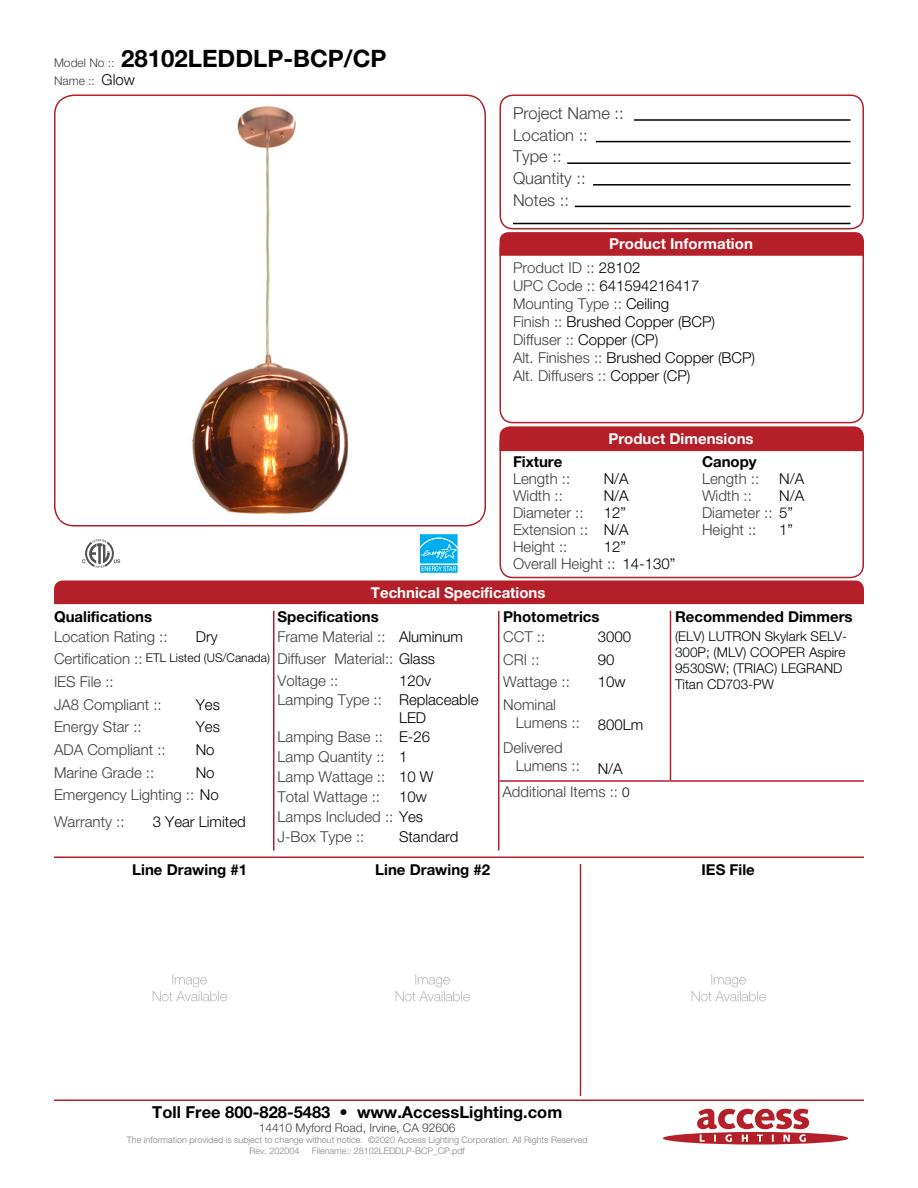
<style>
.page{position:relative;width:918px;height:1188px;background:#fff}
.page>*{position:absolute;margin:0;border:0;box-sizing:border-box;transform-origin:0 0}
.t1{font:700 24px "Helvetica Neue LT Std";color:#000001}
.Left_Justify{font:300 16.5px "Helvetica Neue LT Std";color:#3e3e3f}
.t2{font:700 16.5px "Helvetica Neue LT Std";color:#000001}
.Left_Justify-2{font:300 15px/18px "Helvetica Neue LT Std";color:#3e3e3f}
.Left_Justify-3{font:300 15px/18px "Helvetica Neue LT Std";color:#000001}
.Left_Justify-4{font:700 15px "Helvetica Neue LT Std";color:#000001}
.t3{font:700 15px "Helvetica Neue LT Std";color:#fff}
.Left_Justify-5{font:300 13.5px/16.2px "Helvetica Neue LT Std";color:#000001}
.t4{font:300 12px "Helvetica Neue LT Std";color:#3e3e3f}
.Left_Justify-6{font:300 12px "Helvetica Neue LT Std";color:#000001}
.t5{font:300 9px "Helvetica Neue LT Std";color:#808285}
.s1{font-weight:300;font-size:12px;color:#3e3e3f}
.s2{font-size:15px;color:#000001}
.s3{color:#000001}
.s4{color:#3e3e3f}
.s5{font-size:13.5px;color:#000001}
</style>
<div class="page">
<svg style="left:663px;top:1109px;width:185px;height:36px"></svg>
<div style="left:499px;top:94px;width:365px;height:135px;border:2px solid #b41f2a;border-radius:13px"></div>
<div style="left:499px;top:235px;width:365px;height:188px;border:2px solid #b41f2a;border-radius:13px"></div>
<div style="left:499px;top:430px;width:365px;height:148px;border:2px solid #b41f2a;border-radius:13px"></div>
<hr style="left:634px;top:119px;width:217px;height:2px;background:#000001">
<hr style="left:596px;top:141px;width:254px;height:1px;background:#000001">
<hr style="left:593px;top:184px;width:258px;height:2px;background:#000001">
<hr style="left:567px;top:162px;width:283px;height:2px;background:#000001">
<hr style="left:575px;top:206px;width:275px;height:1px;background:#000001">
<hr style="left:513px;top:223px;width:337px;height:1px;background:#000001">
<svg style="left:500px;top:232px;width:364px;height:24px"></svg>
<div style="left:500px;top:426px;width:364px;height:25px;background:#b41f2a"></div>
<div style="left:54px;top:580px;width:810px;height:24px;background:#b41f2a"></div>
<hr style="left:54px;top:856px;width:810px;height:2px;background:#b41f2a">
<hr style="left:54px;top:1100px;width:810px;height:1px;background:#b41f2a">
<hr style="left:670px;top:611px;width:1px;height:170px;background:#b41f2a">
<hr style="left:580px;top:864px;width:1px;height:232px;background:#b41f2a">
<hr style="left:498px;top:611px;width:2px;height:239px;background:#b41f2a">
<hr style="left:273px;top:611px;width:1px;height:239px;background:#b41f2a">
<div style="left:54px;top:94px;width:432px;height:432px;border:2px solid #b41f2a;border-radius:20px"></div>
<hr style="left:500px;top:780px;width:364px;height:2px;background:#b41f2a">
<img style="left:61px;top:106px;width:418px;height:414px">
<svg style="left:82px;top:539px;width:38px;height:29px"></svg>
<svg style="left:419px;top:534px;width:39px;height:39px"></svg>
<img style="left:152px;top:974px;width:75px;height:28px">
<img style="left:395px;top:974px;width:75px;height:28px">
<img style="left:691px;top:974px;width:75px;height:28px">
<p class="t1" style="left:54px;top:44px;width:334px"><span class="s1">Model No ::</span> 28102LEDDLP-BCP/CP</p>
<p class="t4" style="left:54px;top:73px;width:82px">Name :: <span class="s2">Glow</span></p>
<p class="Left_Justify" style="left:513px;top:103px;width:112px">Project Name ::</p>
<p class="Left_Justify" style="left:513px;top:125px;width:76px">Location ::</p>
<p class="Left_Justify" style="left:513px;top:146px;width:50px">Type ::</p>
<p class="Left_Justify" style="left:513px;top:168px;width:74px">Quantity ::</p>
<p class="Left_Justify" style="left:513px;top:190px;width:57px">Notes ::</p>
<p class="t3" style="left:609px;top:235px;width:145px">Product Information</p>
<p class="Left_Justify-2" style="left:513px;top:259px;width:129px">Product ID :: <span class="s3">28102</span></p>
<p class="Left_Justify-3" style="left:513px;top:277px;width:188px"><span class="s4">UPC Code ::</span> 641594216417</p>
<p class="Left_Justify-2" style="left:513px;top:295px;width:158px">Mounting Type :: <span class="s3">Ceiling</span></p>
<p class="Left_Justify-3" style="left:513px;top:313px;width:204px"><span class="s4">Finish ::</span> Brushed Copper (BCP)</p>
<p class="Left_Justify-2" style="left:513px;top:331px;width:147px">Diffuser :: <span class="s3">Copper (CP)</span></p>
<p class="Left_Justify-3" style="left:513px;top:349px;width:244px"><span class="s4">Alt. Finishes ::</span> Brushed Copper (BCP)</p>
<p class="Left_Justify-2" style="left:513px;top:367px;width:179px">Alt. Diffusers :: <span class="s3">Copper (CP)</span></p>
<p class="t3" style="left:608px;top:429px;width:147px">Product Dimensions</p>
<p class="Left_Justify-4" style="left:513px;top:453px;width:51px">Fixture</p>
<p class="Left_Justify-4" style="left:702px;top:453px;width:56px">Canopy</p>
<p class="Left_Justify-2" style="left:513px;top:470px;width:59px">Length ::</p>
<p class="Left_Justify-3" style="left:604px;top:470px;width:27px">N/A</p>
<p class="Left_Justify-2" style="left:702px;top:470px;width:59px">Length ::</p>
<p class="Left_Justify-3" style="left:779px;top:470px;width:27px">N/A</p>
<p class="Left_Justify-2" style="left:513px;top:487px;width:51px">Width ::</p>
<p class="Left_Justify-2" style="left:513px;top:537px;width:56px">Height ::</p>
<p class="Left_Justify-3" style="left:604px;top:487px;width:27px">N/A</p>
<p class="Left_Justify-3" style="left:604px;top:537px;width:24px">12”</p>
<p class="Left_Justify-3" style="left:779px;top:487px;width:27px">N/A</p>
<p class="Left_Justify-2" style="left:702px;top:487px;width:51px">Width ::</p>
<p class="Left_Justify-2" style="left:513px;top:503px;width:72px">Diameter ::</p>
<p class="Left_Justify-2" style="left:513px;top:520px;width:77px">Extension ::</p>
<p class="Left_Justify-3" style="left:604px;top:503px;width:24px">12”</p>
<p class="Left_Justify-2" style="left:702px;top:503px;width:93px">Diameter :: <span class="s3">5”</span></p>
<p class="Left_Justify-3" style="left:604px;top:520px;width:27px">N/A</p>
<p class="Left_Justify-3" style="left:779px;top:520px;width:15px">1”</p>
<p class="Left_Justify-2" style="left:702px;top:520px;width:56px">Height ::</p>
<p class="Left_Justify-2" style="left:513px;top:554px;width:104px">Overall Height ::</p>
<p class="Left_Justify-3" style="left:622px;top:554px;width:54px">14-130”</p>
<p class="t3" style="left:371px;top:583px;width:176px">Technical Specifications</p>
<p class="Left_Justify-4" style="left:54px;top:607px;width:100px">Qualifications</p>
<p class="Left_Justify-4" style="left:503px;top:607px;width:98px">Photometrics</p>
<p class="Left_Justify-4" style="left:675px;top:607px;width:179px">Recommended Dimmers</p>
<p class="Left_Justify-4" style="left:278px;top:607px;width:103px">Specifications</p>
<p class="Left_Justify-3" style="left:196px;top:627px;width:23px">Dry</p>
<p class="Left_Justify-3" style="left:598px;top:627px;width:35px">3000</p>
<p class="Left_Justify-5" style="left:675px;top:628px;width:174px">(ELV) LUTRON Skylark SELV-<br>300P; (MLV) COOPER Aspire<br>9530SW; (TRIAC) LEGRAND<br>Titan CD703-PW</p>
<p class="Left_Justify-2" style="left:54px;top:627px;width:115px">Location Rating ::</p>
<p class="Left_Justify-2" style="left:503px;top:627px;width:43px">CCT ::</p>
<p class="Left_Justify-2" style="left:503px;top:650px;width:38px">CRI ::</p>
<p class="Left_Justify-2" style="left:503px;top:673px;width:68px">Wattage ::</p>
<p class="Left_Justify-2" style="left:516px;top:695px;width:66px;text-indent:-13px">Nominal<br>Lumens ::</p>
<p class="Left_Justify-2" style="left:516px;top:738px;width:66px;text-indent:-13px">Delivered<br>Lumens ::</p>
<p class="Left_Justify-2" style="left:278px;top:627px;width:110px">Frame Material ::</p>
<p class="Left_Justify-2" style="left:278px;top:671px;width:62px">Voltage ::</p>
<p class="Left_Justify-3" style="left:399px;top:627px;width:66px">Aluminum</p>
<p class="Left_Justify-3" style="left:399px;top:671px;width:33px">120v</p>
<p class="Left_Justify-2" style="left:54px;top:650px;width:90px">Certification ::</p>
<p class="Left_Justify-2" style="left:54px;top:695px;width:109px">JA8 Compliant ::</p>
<p class="Left_Justify-2" style="left:278px;top:650px;width:159px">Diffuser Material:: <span class="s3">Glass</span></p>
<p class="Left_Justify-2" style="left:278px;top:691px;width:106px">Lamping Type ::</p>
<p class="Left_Justify-2" style="left:278px;top:727px;width:107px">Lamping Base ::</p>
<p class="Left_Justify-2" style="left:278px;top:747px;width:109px">Lamp Quantity ::</p>
<p class="Left_Justify-2" style="left:278px;top:767px;width:109px">Lamp Wattage ::</p>
<p class="Left_Justify-2" style="left:278px;top:787px;width:104px">Total Wattage ::</p>
<p class="Left_Justify-2" style="left:278px;top:808px;width:147px">Lamps Included :: <span class="s3">Yes</span></p>
<p class="Left_Justify-2" style="left:278px;top:828px;width:88px">J-Box Type ::</p>
<p class="Left_Justify-6" style="left:146px;top:651px;width:126px">ETL Listed (US/Canada)</p>
<p class="Left_Justify-3" style="left:196px;top:695px;width:26px">Yes</p>
<p class="Left_Justify-3" style="left:196px;top:718px;width:26px">Yes</p>
<p class="Left_Justify-3" style="left:196px;top:740px;width:20px">No</p>
<p class="Left_Justify-3" style="left:196px;top:763px;width:20px">No</p>
<p class="Left_Justify-3" style="left:598px;top:650px;width:18px">90</p>
<p class="Left_Justify-3" style="left:598px;top:673px;width:29px">10w</p>
<p class="Left_Justify-3" style="left:598px;top:716px;width:47px">800Lm</p>
<p class="Left_Justify-3" style="left:598px;top:759px;width:27px">N/A</p>
<p class="Left_Justify-2" style="left:54px;top:673px;width:61px">IES File ::</p>
<p class="Left_Justify-2" style="left:54px;top:718px;width:89px">Energy Star ::</p>
<p class="Left_Justify-2" style="left:54px;top:740px;width:113px">ADA Compliant ::</p>
<p class="Left_Justify-2" style="left:54px;top:763px;width:102px">Marine Grade ::</p>
<p class="Left_Justify-2" style="left:54px;top:786px;width:166px">Emergency Lighting :: <span class="s3">No</span></p>
<p class="Left_Justify-3" style="left:399px;top:691px;width:81px">Replaceable<br>LED</p>
<p class="Left_Justify-3" style="left:399px;top:727px;width:33px">E-26</p>
<p class="Left_Justify-3" style="left:399px;top:747px;width:10px">1</p>
<p class="Left_Justify-3" style="left:399px;top:767px;width:36px">10 W</p>
<p class="Left_Justify-3" style="left:399px;top:787px;width:29px">10w</p>
<p class="Left_Justify-2" style="left:502px;top:782px;width:129px">Additional Items :: <span class="s5">0</span></p>
<p class="Left_Justify-2" style="left:54px;top:813px;width:72px">Warranty ::</p>
<p class="Left_Justify-3" style="left:153px;top:813px;width:95px">3 Year Limited</p>
<p class="Left_Justify-3" style="left:399px;top:828px;width:61px">Standard</p>
<p class="Left_Justify-4" style="left:132px;top:860px;width:116px">Line Drawing #1</p>
<p class="Left_Justify-4" style="left:375px;top:860px;width:116px">Line Drawing #2</p>
<p class="Left_Justify-4" style="left:702px;top:860px;width:55px">IES File</p>
<p class="t2" style="left:152px;top:1101px;width:412px">Toll Free 800-828-5483 • www.AccessLighting.com</p>
<p class="t4" style="left:259px;top:1120px;width:198px">14410 Myford Road, Irvine, CA 92606</p>
<p class="t5" style="left:127px;top:1134px;width:462px">The information provided is subject to change without notice. ©2020 Access Lighting Corporation. All Rights Reserved</p>
<p class="t5" style="left:250px;top:1145px;width:51px">Rev. 202004</p>
<p class="t5" style="left:312px;top:1145px;width:155px">Filename:: 28102LEDDLP-BCP_CP.pdf</p>
</div>
